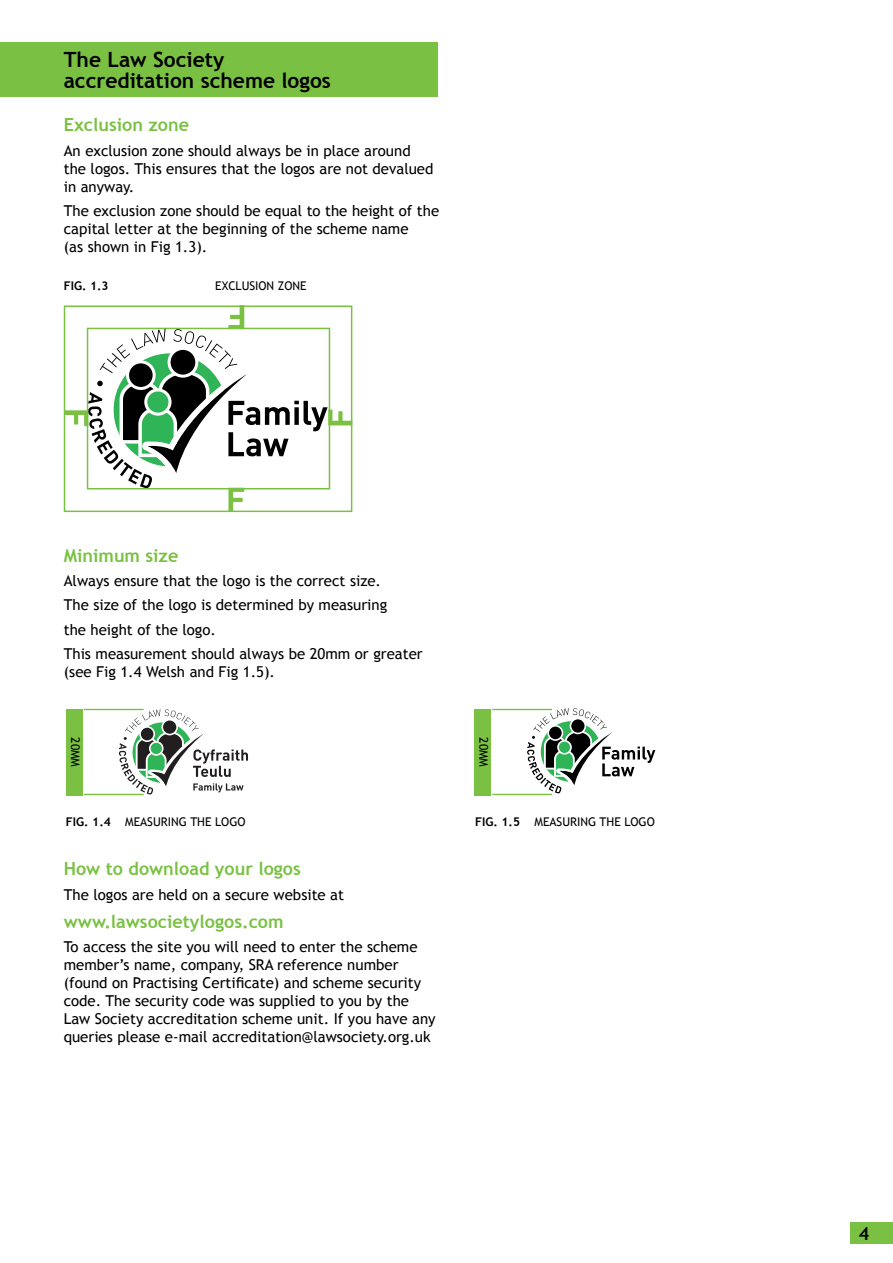
<style>
.page{position:relative;width:893px;height:1263px;background:#fff}
.page>*{position:absolute;margin:0;border:0;box-sizing:border-box;transform-origin:0 0}
.t1{font:700 21px/21px "Trebuchet MS";color:#000}
.t2{font:700 18px "Trebuchet MS";color:#7ac143}
.t3{font:700 18px "Trebuchet MS";color:#000}
.t4{font:15px/18px "Trebuchet MS";color:#000}
.t5{font:12px "Trebuchet MS";color:#000}
.t6{font:700 12px "Trebuchet MS";color:#000}
.s1{font-weight:700}
</style>
<div class="page">
<div style="left:0;top:43px;width:438px;height:54px;background:#7ac143"></div>
<div style="left:850px;top:1222px;width:43px;height:22px;background:#7ac143"></div>
<svg style="left:64px;top:305px;width:288px;height:207px"></svg>
<div style="left:66px;top:709px;width:17px;height:86px;background:#7ac143"></div>
<div style="left:474px;top:709px;width:17px;height:86px;background:#7ac143"></div>
<svg style="left:527px;top:708px;width:128px;height:85px"></svg>
<svg style="left:119px;top:709px;width:129px;height:85px"></svg>
<hr style="left:84px;top:794px;width:60px;height:1px;background:#7ac143">
<hr style="left:84px;top:709px;width:60px;height:1px;background:#7ac143">
<hr style="left:492px;top:794px;width:60px;height:1px;background:#7ac143">
<hr style="left:492px;top:709px;width:60px;height:1px;background:#7ac143">
<h1 class="t1" style="left:64px;top:49px;width:269px">The Law Society accreditation scheme logos</h1>
<p class="t2" style="left:64px;top:114px;width:127px">Exclusion zone</p>
<p class="t4" style="left:64px;top:142px;width:371px">An exclusion zone should always be in place around the logos. This ensures that the logos are not devalued in anyway.</p>
<p class="t4" style="left:64px;top:202px;width:377px">The exclusion zone should be equal to the height of the capital letter at the beginning of the scheme name<br>(as shown in Fig 1.3).</p>
<p class="t6" style="left:64px;top:278px;width:46px">FIG. 1.3</p>
<p class="t5" style="left:215px;top:278px;width:93px">EXCLUSION ZONE</p>
<p class="t2" style="left:64px;top:544px;width:116px">Minimum size</p>
<p class="t4" style="left:64px;top:569px;width:360px;line-height:24.3px">Always ensure that the logo is the correct size.<br>The size of the logo is determined by measuring<br>the height of the logo.<br>This measurement should always be 20mm or greater</p>
<p class="t4" style="left:64px;top:663px;width:213px">(see Fig 1.4 Welsh and Fig 1.5).</p>
<p class="t5" style="left:83px;top:737px;width:31px;rotate:90deg">20MM</p>
<p class="t5" style="left:491px;top:737px;width:31px;rotate:90deg">20MM</p>
<p class="t5" style="left:66px;top:815px;width:181px"><span class="s1">FIG. 1.4</span> MEASURING THE LOGO</p>
<p class="t5" style="left:475px;top:815px;width:181px"><span class="s1">FIG. 1.5</span> MEASURING THE LOGO</p>
<p class="t2" style="left:64px;top:857px;width:239px">How to download your logos</p>
<p class="t4" style="left:64px;top:885px;width:282px">The logos are held on a secure website at</p>
<p class="t2" style="left:64px;top:910px;width:221px">www.lawsocietylogos.com</p>
<p class="t4" style="left:64px;top:938px;width:373px">To access the site you will need to enter the scheme member’s name, company, SRA reference number (found on Practising Certificate) and scheme security code. The security code was supplied to you by the Law Society accreditation scheme unit. If you have any queries please e-mail accreditation@lawsociety.org.uk</p>
<p class="t3" style="left:859px;top:1222px;width:12px">4</p>
</div>
